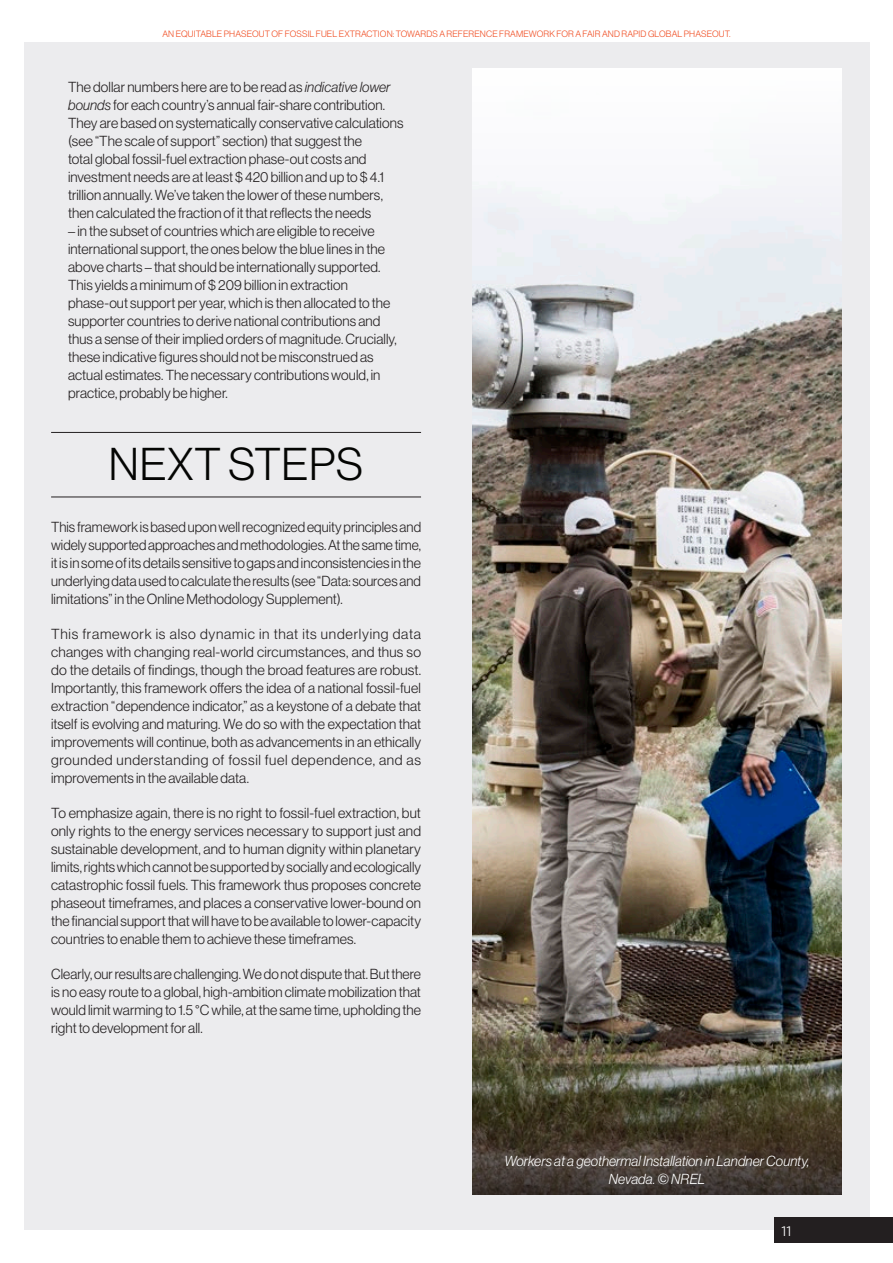
<style>
.page{position:relative;width:893px;height:1263px;background:#fff}
.page>*{position:absolute;margin:0;border:0;box-sizing:border-box;transform-origin:0 0}
.Section_title{font:45px "N Haas Grotesk DS Pro 45 Lt";letter-spacing:.015em;color:#040503}
.Body{font:14.25px/18px "N Haas Grotesk DS Pro 45 Lt";letter-spacing:.005em;color:#231f20;text-align:justify}
.figure_caption{font:14.25px/18px "N Haas Grotesk DS Pro 45 Lt";letter-spacing:.005em;color:#231f20}
.image_caption{font:14.25px/18px "N Haas Grotesk DS Pro 46 Lt It";letter-spacing:.005em;color:#fff;text-align:center}
.t1{font:14.25px "Whitney";color:#fff}
.t2{font:9px "N Haas Grotesk DS Pro 45 Lt";letter-spacing:.015em;color:#f04d22}
.s1{font-family:"N Haas Grotesk DS Pro 46 Lt It"}
</style>
<div class="page">
<div style="left:24px;top:43px;width:846px;height:1187px;background:#ececee"></div>
<div style="left:774px;top:1217px;width:119px;height:26px;background:#231f20"></div>
<hr style="left:51px;top:432px;width:370px;height:1px;background:#231f20">
<hr style="left:51px;top:497px;width:370px;height:1px;background:#231f20">
<img style="left:472px;top:284px;width:370px;height:747px">
<div style="left:472px;top:68px;width:370px;height:158px;background:#f9f9fc"></div>
<svg style="left:472px;top:1031px;width:370px;height:164px;background:#4e4737"></svg>
<p class="t2" style="left:162px;top:29px;width:570px">AN EQUITABLE PHASEOUT OF FOSSIL FUEL EXTRACTION: TOWARDS A REFERENCE FRAMEWORK FOR A FAIR AND RAPID GLOBAL PHASEOUT.</p>
<p class="figure_caption" style="left:68px;top:78px;width:337px">The dollar numbers here are to be read as <span class="s1">indicative lower bounds</span> for each country’s annual fair-share contribution.<br>They are based on systematically conservative calculations (see “The scale of support” section) that suggest the<br>total global fossil-fuel extraction phase-out costs and investment needs are at least $ 420 billion and up to $ 4.1 trillion annually. We’ve taken the lower of these numbers, then calculated the fraction of it that reflects the needs</p>
<p class="figure_caption" style="left:68px;top:222px;width:330px">– in the subset of countries which are eligible to receive international support, the ones below the blue lines in the above charts – that should be internationally supported.<br>This yields a minimum of $ 209 billion in extraction phase-out support per year, which is then allocated to the supporter countries to derive national contributions and thus a sense of their implied orders of magnitude. Crucially, these indicative figures should not be misconstrued as actual estimates. The necessary contributions would, in practice, probably be higher.</p>
<p class="Section_title" style="left:109px;top:438px;width:256px">NEXT STEPS</p>
<p class="Body" style="left:51px;top:518px;width:371px">This framework is based upon well recognized equity principles and widely supported approaches and methodologies. At the same time, it is in some of its details sensitive to gaps and inconsistencies in the underlying data used to calculate the results (see “Data: sources and limitations” in the Online Methodology Supplement).</p>
<p class="Body" style="left:51px;top:625px;width:372px">This framework is also dynamic in that its underlying data changes with changing real-world circumstances, and thus so do the details of findings, though the broad features are robust.<br>Importantly, this framework offers the idea of a national fossil-fuel extraction “dependence indicator,” as a keystone of a debate that itself is evolving and maturing. We do so with the expectation that improvements will continue, both as advancements in an ethically grounded understanding of fossil fuel dependence, and as improvements in the available data.</p>
<p class="Body" style="left:51px;top:804px;width:371px">To emphasize again, there is no right to fossil-fuel extraction, but only rights to the energy services necessary to support just and sustainable development, and to human dignity within planetary limits, rights which cannot be supported by socially and ecologically catastrophic fossil fuels. This framework thus proposes concrete phaseout timeframes, and places a conservative lower-bound on the financial support that will have to be available to lower-capacity countries to enable them to achieve these timeframes.</p>
<p class="Body" style="left:51px;top:965px;width:371px">Clearly, our results are challenging. We do not dispute that. But there is no easy route to a global, high-ambition climate mobilization that would limit warming to 1.5 °C while, at the same time, upholding the right to development for all.</p>
<p class="image_caption" style="left:504px;top:1152px;width:307px">Workers at a geothermal Installation in Landner County,<br>Nevada. © NREL</p>
<p class="t1" style="left:782px;top:1221px;width:12px">11</p>
</div>
